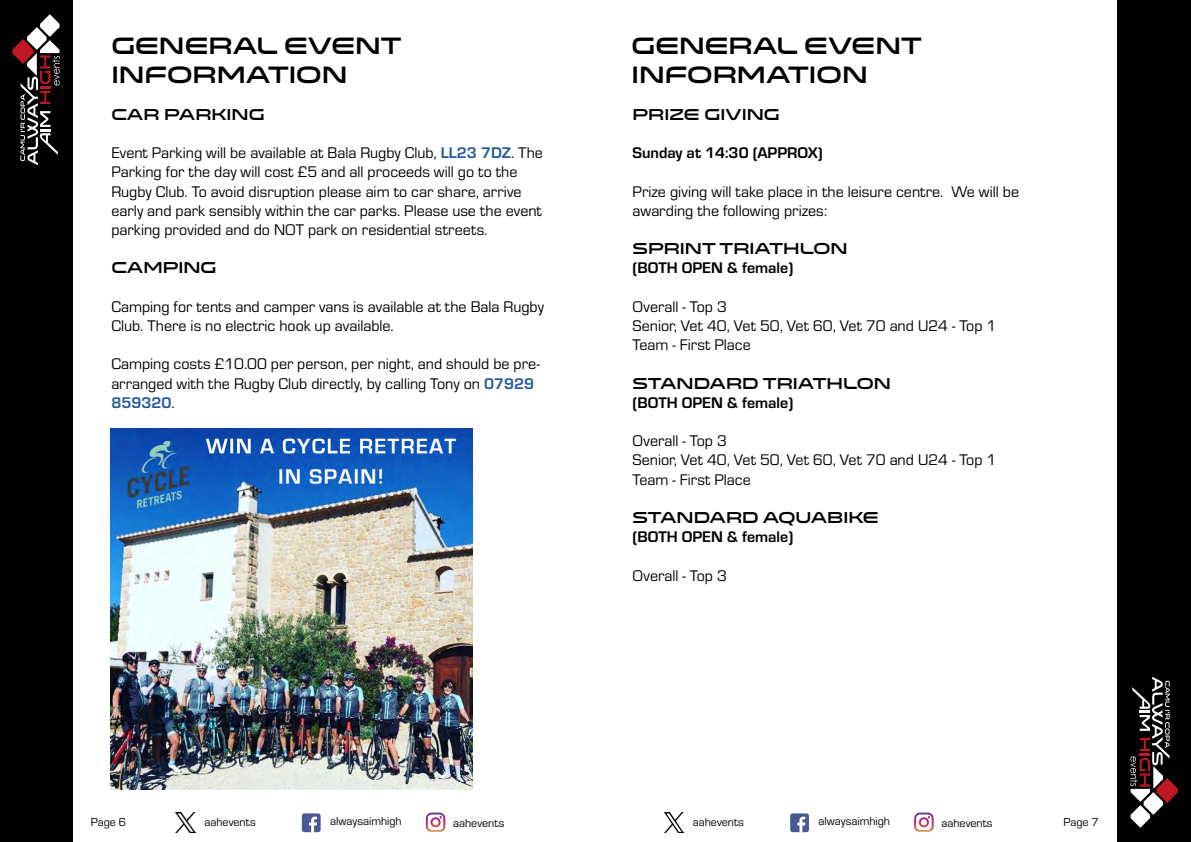
<style>
.page{position:relative;width:1191px;height:842px;background:#fff}
.page>*{position:absolute;margin:0;border:0;box-sizing:border-box;transform-origin:0 0}
.t1{font:24px/28.8px "Venera 900";color:#000}
.t2{font:16px/19.2px "Eurostile";color:#000}
.t3{font:16px "Venera 900";color:#000}
.t4{font:700 16px "Eurostile";color:#000}
.t5{font:12px "Eurostile";color:#000}
.t6{font:12px "Eurostile";color:#010202}
.s1{font-weight:700;color:#275b9b}
</style>
<div class="page">
<div style="left:1117px;top:0;width:74px;height:842px;background:#000"></div>
<svg style="left:1130px;top:677px;width:47px;height:151px"></svg>
<div style="left:0;top:0;width:73px;height:842px;background:#000"></div>
<svg style="left:12px;top:14px;width:48px;height:151px"></svg>
<svg style="left:302px;top:813px;width:19px;height:19px"></svg>
<svg style="left:426px;top:812px;width:19px;height:20px"></svg>
<img style="left:176px;top:812px;width:19px;height:21px">
<svg style="left:790px;top:813px;width:19px;height:19px"></svg>
<svg style="left:914px;top:812px;width:19px;height:20px"></svg>
<img style="left:664px;top:812px;width:20px;height:21px">
<img style="left:111px;top:428px;width:361px;height:362px">
<h1 class="t1" style="left:111px;top:32px;width:292px">GENERAL EVENT<br>INFORMATION</h1>
<p class="t3" style="left:111px;top:105px;width:155px">CAR PARKING</p>
<p class="t2" style="left:111px;top:142px;width:433px">Event Parking will be available at Bala Rugby Club, <span class="s1">LL23 7DZ</span>. The Parking for the day will cost £5 and all proceeds will go to the Rugby Club. To avoid disruption please aim to car share, arrive early and park sensibly within the car parks. Please use the event parking provided and do NOT park on residential streets.</p>
<p class="t3" style="left:111px;top:258px;width:107px">CAMPING</p>
<p class="t2" style="left:111px;top:296px;width:434px">Camping for tents and camper vans is available at the Bala Rugby<br>Club. There is no electric hook up available.</p>
<p class="t2" style="left:111px;top:354px;width:430px">Camping costs £10.00 per person, per night, and should be pre&shy;arranged with the Rugby Club directly, by calling Tony on <span class="s1">07929<br>859320</span>.</p>
<h1 class="t1" style="left:631px;top:32px;width:292px">GENERAL EVENT<br>INFORMATION</h1>
<p class="t3" style="left:632px;top:105px;width:149px">PRIZE GIVING</p>
<p class="t4" style="left:632px;top:141px;width:192px">Sunday at 14:30 (APPROX)</p>
<p class="t2" style="left:632px;top:181px;width:388px">Prize giving will take place in the leisure centre. We will be awarding the following prizes:</p>
<p class="t3" style="left:632px;top:239px;width:217px">SPRINT TRIATHLON</p>
<p class="t4" style="left:632px;top:257px;width:162px">(BOTH OPEN &amp; female)</p>
<p class="t2" style="left:632px;top:296px;width:365px">Overall - Top 3<br>Senior, Vet 40, Vet 50, Vet 60, Vet 70 and U24 - Top 1<br>Team - First Place</p>
<p class="t3" style="left:632px;top:373px;width:260px">STANDARD TRIATHLON</p>
<p class="t4" style="left:632px;top:391px;width:162px">(BOTH OPEN &amp; female)</p>
<p class="t2" style="left:632px;top:430px;width:365px">Overall - Top 3<br>Senior, Vet 40, Vet 50, Vet 60, Vet 70 and U24 - Top 1<br>Team - First Place</p>
<p class="t3" style="left:632px;top:508px;width:248px">STANDARD AQUABIKE</p>
<p class="t4" style="left:632px;top:525px;width:162px">(BOTH OPEN &amp; female)</p>
<p class="t2" style="left:632px;top:565px;width:96px">Overall - Top 3</p>
<p class="t5" style="left:91px;top:813px;width:37px">Page 6</p>
<p class="t6" style="left:204px;top:814px;width:53px">aahevents</p>
<p class="t5" style="left:330px;top:813px;width:73px">alwaysaimhigh</p>
<p class="t5" style="left:453px;top:814px;width:53px">aahevents</p>
<p class="t6" style="left:693px;top:814px;width:53px">aahevents</p>
<p class="t5" style="left:818px;top:813px;width:73px">alwaysaimhigh</p>
<p class="t5" style="left:941px;top:814px;width:53px">aahevents</p>
<p class="t5" style="left:1063px;top:813px;width:37px">Page 7</p>
</div>
